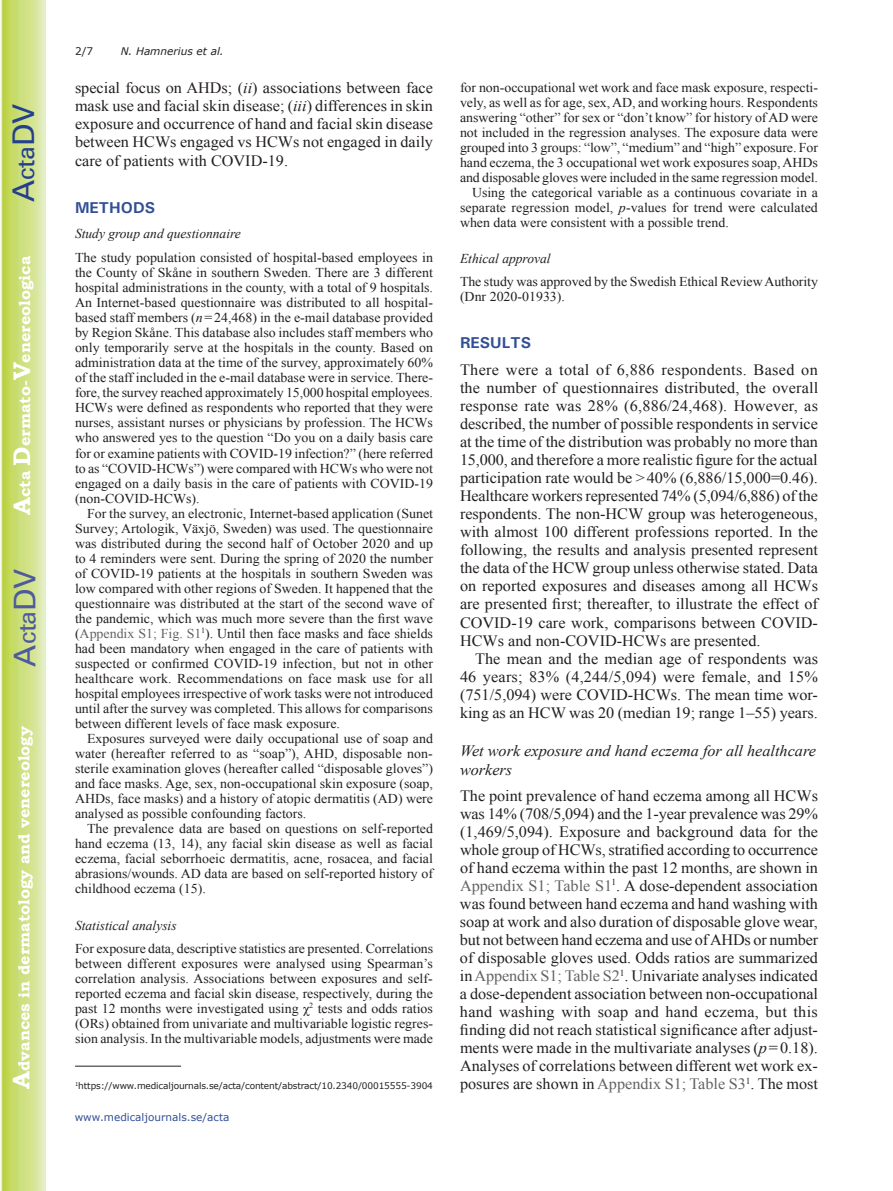
<style>
.page{position:relative;width:893px;height:1191px;background:#fff}
.page>*{position:absolute;margin:0;border:0;box-sizing:border-box;transform-origin:0 0}
.t1{font:30px "Univers";color:#4d5a9e}
.t2{font:30px "Univers";color:#253f8e}
.t3{font:15.75px/18px "Times New Roman";color:#231f20;text-align:justify}
.t4{font:700 15.75px "Bookman Old Style";color:#fff}
.t5{font:italic 15.75px/18.9px "Times New Roman";color:#231f20}
.t6{font:700 15.75px "Univers";color:#324f95}
.t7{font:13.5px/15px "Times New Roman";color:#231f20;text-align:justify}
.t8{font:italic 13.5px "Times New Roman";color:#231f20}
.t9{font:10.5px "Verdana";color:#324f95}
.t10{font:italic 10.5px "Verdana";color:#231f20}
.t11{font:10.5px "Verdana";color:#231f20}
.t12{font:9px "Verdana";letter-spacing:-.015em;color:#231f20}
.s1{font-size:24px}
.s2{font-style:italic}
.s3{color:#636366}
</style>
<div class="page">
<svg style="left:1px;top:0;width:45px;height:1191px;background:#cfe084"></svg>
<hr style="left:75px;top:1065px;width:106px;height:1px;background:#231f20">
<h1 class="t2" style="left:6px;top:202px;width:100px;rotate:-90deg">A<span class="s1">cta</span>DV</h1>
<p class="t4" style="left:15px;top:515px;width:260px;rotate:-90deg"><span class="s1">A</span>cta <span class="s1">D</span>ermato-<span class="s1">V</span>enereologica</p>
<h1 class="t1" style="left:7px;top:666px;width:100px;rotate:-90deg">A<span class="s1">cta</span>DV</h1>
<p class="t4" style="left:15px;top:1088px;width:364px;rotate:-90deg"><span class="s1">A</span>dvances in dermatology and venereology</p>
<p class="t11" style="left:75px;top:44px;width:20px">2/7</p>
<p class="t10" style="left:121px;top:44px;width:104px">N. Hamnerius et al.</p>
<p class="t3" style="left:75px;top:79px;width:360px">special focus on AHDs; (<span class="s2">ii</span>) associations between face mask use and facial skin disease; (<span class="s2">iii</span>) differences in skin exposure and occurrence of hand and facial skin disease between HCWs engaged vs HCWs not engaged in daily care of patients with COVID-19.</p>
<p class="t6" style="left:75px;top:197px;width:82px">METHODS</p>
<p class="t8" style="left:75px;top:225px;width:167px">Study group and questionnaire</p>
<p class="t7" style="left:75px;top:250px;width:360px">The study population consisted of hospital-based employees in the County of Skåne in southern Sweden. There are 3 different hospital administrations in the county, with a total of 9 hospitals.<br>An Internet-based questionnaire was distributed to all hospital&shy;based staff members (<span class="s2">n</span>=24,468) in the e-mail database provided by Region Skåne. This database also includes staff members who only temporarily serve at the hospitals in the county. Based on administration data at the time of the survey, approximately 60% of the staff included in the e-mail database were in service. There&shy;fore, the survey reached approximately 15,000 hospital employees.<br>HCWs were defined as respondents who reported that they were nurses, assistant nurses or physicians by profession. The HCWs who answered yes to the question “Do you on a daily basis care for or examine patients with COVID-19 infection?” (here referred to as “COVID-HCWs”) were compared with HCWs who were not engaged on a daily basis in the care of patients with COVID-19 (non-COVID-HCWs).</p>
<p class="t7" style="left:75px;top:505px;width:360px;text-indent:12px">For the survey, an electronic, Internet-based application (Sunet Survey; Artologik, Växjö, Sweden) was used. The questionnaire was distributed during the second half of October 2020 and up to 4 reminders were sent. During the spring of 2020 the number of COVID-19 patients at the hospitals in southern Sweden was low compared with other regions of Sweden. It happened that the questionnaire was distributed at the start of the second wave of the pandemic, which was much more severe than the first wave (<span class="s3">Appendix S1; Fig. S1</span><sup>1</sup>). Until then face masks and face shields had been mandatory when engaged in the care of patients with suspected or confirmed COVID-19 infection, but not in other healthcare work. Recommendations on face mask use for all hospital employees irrespective of work tasks were not introduced until after the survey was completed. This allows for comparisons between different levels of face mask exposure.</p>
<p class="t7" style="left:75px;top:730px;width:360px;text-indent:12px">Exposures surveyed were daily occupational use of soap and water (hereafter referred to as “soap”), AHD, disposable non&shy;sterile examination gloves (hereafter called “disposable gloves”) and face masks. Age, sex, non-occupational skin exposure (soap, AHDs, face masks) and a history of atopic dermatitis (AD) were analysed as possible confounding factors.</p>
<p class="t7" style="left:75px;top:820px;width:359px;text-indent:12px">The prevalence data are based on questions on self-reported hand eczema (13, 14), any facial skin disease as well as facial eczema, facial seborrhoeic dermatitis, acne, rosacea, and facial abrasions/wounds. AD data are based on self-reported history of childhood eczema (15).</p>
<p class="t8" style="left:75px;top:916px;width:103px">Statistical analysis</p>
<p class="t7" style="left:75px;top:940px;width:360px">For exposure data, descriptive statistics are presented. Correlations between different exposures were analysed using Spearman’s correlation analysis. Associations between exposures and self&shy;reported eczema and facial skin disease, respectively, during the past 12 months were investigated using χ<sup>2</sup> tests and odds ratios (ORs) obtained from univariate and multivariable logistic regres&shy;sion analysis. In the multivariable models, adjustments were made</p>
<p class="t12" style="left:75px;top:1079px;width:359px"><sup>1</sup>https://www.medicaljournals.se/acta/content/abstract/10.2340/00015555-3904</p>
<p class="t9" style="left:75px;top:1110px;width:156px">www.medicaljournals.se/acta</p>
<p class="t7" style="left:460px;top:80px;width:359px">for non-occupational wet work and face mask exposure, respecti-</p>
<p class="t7" style="left:460px;top:95px;width:359px">vely, as well as for age, sex, AD, and working hours. Respondents</p>
<p class="t7" style="left:460px;top:110px;width:360px">answering “other” for sex or “don’t know” for history of AD were</p>
<p class="t7" style="left:460px;top:125px;width:359px">not included in the regression analyses. The exposure data were</p>
<p class="t7" style="left:460px;top:140px;width:359px">grouped into 3 groups: “low”, “medium” and “high” exposure. For</p>
<p class="t7" style="left:460px;top:155px;width:359px">hand eczema, the 3 occupational wet work exposures soap, AHDs</p>
<p class="t7" style="left:460px;top:170px;width:360px">and disposable gloves were included in the same regression model.</p>
<p class="t7" style="left:472px;top:185px;width:348px">Using the categorical variable as a continuous covariate in a</p>
<p class="t7" style="left:460px;top:200px;width:359px">separate regression model, <span class="s2">p</span>-values for trend were calculated</p>
<p class="t7" style="left:460px;top:215px;width:270px">when data were consistent with a possible trend.</p>
<p class="t8" style="left:460px;top:249px;width:92px">Ethical approval</p>
<p class="t7" style="left:460px;top:273px;width:360px">The study was approved by the Swedish Ethical Review Authority (Dnr 2020-01933).</p>
<p class="t6" style="left:460px;top:333px;width:73px">RESULTS</p>
<p class="t3" style="left:460px;top:361px;width:360px">There were a total of 6,886 respondents. Based on the number of questionnaires distributed, the overall response rate was 28% (6,886/24,468). However, as described, the number of possible respondents in service at the time of the distribution was probably no more than 15,000, and therefore a more realistic figure for the actual participation rate would be &gt;40% (6,886/15,000=0.46).<br>Healthcare workers represented 74% (5,094/6,886) of the respondents. The non-HCW group was heterogeneous, with almost 100 different professions reported. In the following, the results and analysis presented represent the data of the HCW group unless otherwise stated. Data on reported exposures and diseases among all HCWs are presented first; thereafter, to illustrate the effect of COVID-19 care work, comparisons between COVID-HCWs and non-COVID-HCWs are presented.</p>
<p class="t3" style="left:460px;top:649px;width:360px;text-indent:15px">The mean and the median age of respondents was 46 years; 83% (4,244/5,094) were female, and 15% (751/5,094) were COVID-HCWs. The mean time wor&shy;king as an HCW was 20 (median 19; range 1–55) years.</p>
<p class="t5" style="left:460px;top:741px;width:357px">Wet work exposure and hand eczema for all healthcare workers</p>
<p class="t3" style="left:460px;top:786px;width:360px">The point prevalence of hand eczema among all HCWs was 14% (708/5,094) and the 1-year prevalence was 29% (1,469/5,094). Exposure and background data for the whole group of HCWs, stratified according to occurrence of hand eczema within the past 12 months, are shown in <span class="s3">Appendix S1; Table S1</span><sup>1</sup>. A dose-dependent association was found between hand eczema and hand washing with soap at work and also duration of disposable glove wear, but not between hand eczema and use of AHDs or number of disposable gloves used. Odds ratios are summarized in <span class="s3">Appendix S1; Table S2</span><sup>1</sup>. Univariate analyses indicated a dose-dependent association between non-occupational hand washing with soap and hand eczema, but this finding did not reach statistical significance after adjust&shy;ments were made in the multivariate analyses (<span class="s2">p</span>=0.18).<br>Analyses of correlations between different wet work ex&shy;posures are shown in <span class="s3">Appendix S1; Table S3</span><sup>1</sup>. The most</p>
</div>
